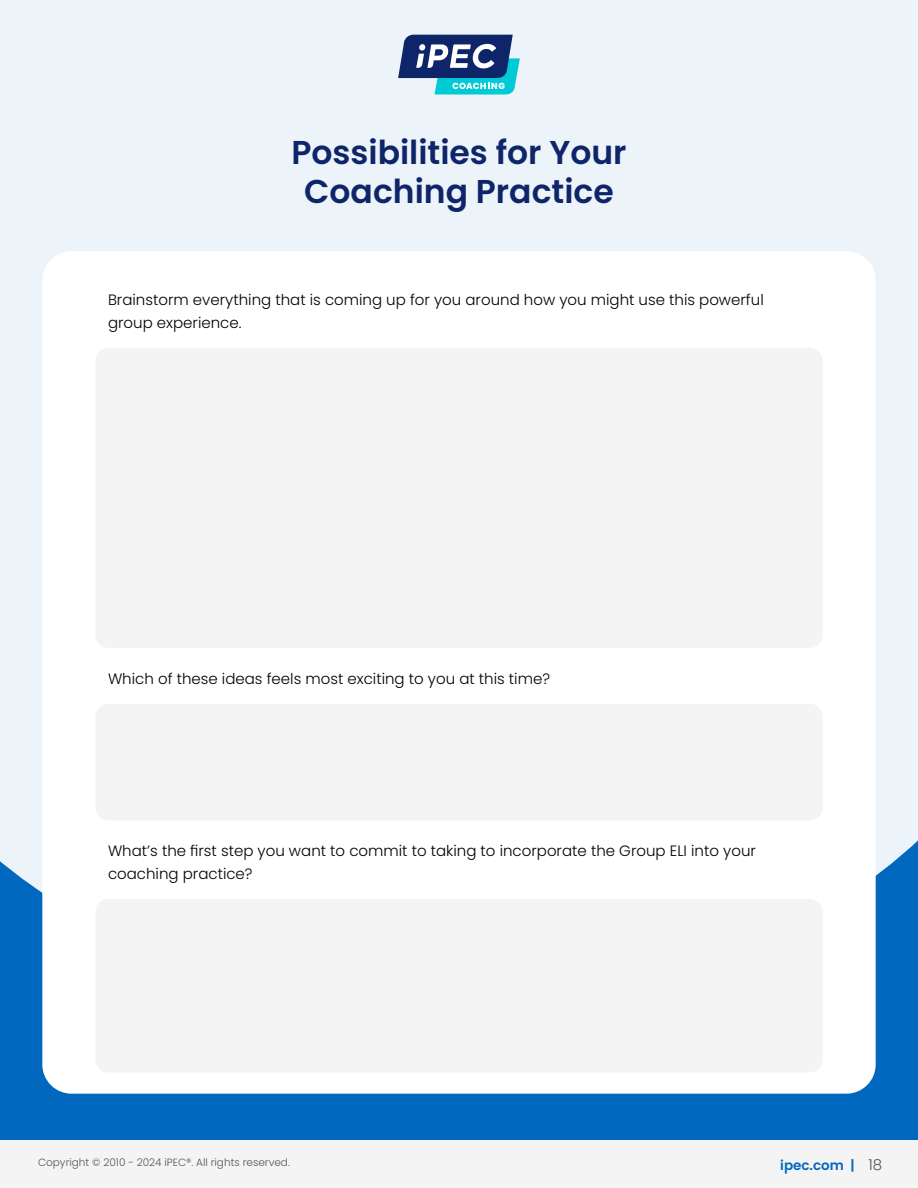
<style>
.page{position:relative;width:918px;height:1188px;background:#fff}
.page>*{position:absolute;margin:0;border:0;box-sizing:border-box;transform-origin:0 0}
.t1{font:600 33px/39.6px "Poppins";color:#0f256a;text-align:center}
.t2{font:300 15px/22.5px "Poppins";color:#000}
.t3{font:600 13.5px "Poppins";color:#0068bf}
.t4{font:300 10.5px "Poppins";color:#545454}
.s1{font-weight:300;font-size:15px;color:#545454}
</style>
<div class="page">
<div style="left:0;top:1140px;width:918px;height:48px;background:#f4f4f4"></div>
<div style="left:0;top:0;width:918px;height:1140px;background:#0068bf"></div>
<div style="left:0;top:0;width:918px;height:893px;background:#ecf3f9"></div>
<div style="left:42px;top:251px;width:834px;height:843px;background:#fff;border-radius:29px"></div>
<div style="left:95px;top:704px;width:728px;height:116px;background:#f4f4f4;border-radius:13px"></div>
<div style="left:95px;top:899px;width:728px;height:174px;background:#f4f4f4;border-radius:13px"></div>
<div style="left:95px;top:348px;width:728px;height:300px;background:#f4f4f4;border-radius:13px"></div>
<svg style="left:398px;top:35px;width:122px;height:60px;background:#5384aa"></svg>
<h1 class="t1" style="left:291px;top:132px;width:337px">Possibilities for Your<br>Coaching Practice</h1>
<p class="t2" style="left:108px;top:289px;width:657px">Brainstorm everything that is coming up for you around how you might use this powerful group experience.</p>
<p class="t2" style="left:108px;top:667px;width:444px">Which of these ideas feels most exciting to you at this time?</p>
<p class="t2" style="left:108px;top:840px;width:649px">What’s the first step you want to commit to taking to incorporate the Group ELI into your coaching practice?</p>
<p class="t4" style="left:38px;top:1157px;width:253px">Copyright © 2010 - 2024 iPEC®. All rights reserved.</p>
<p class="t3" style="left:780px;top:1157px;width:103px">ipec.com | <span class="s1">18</span></p>
</div>
